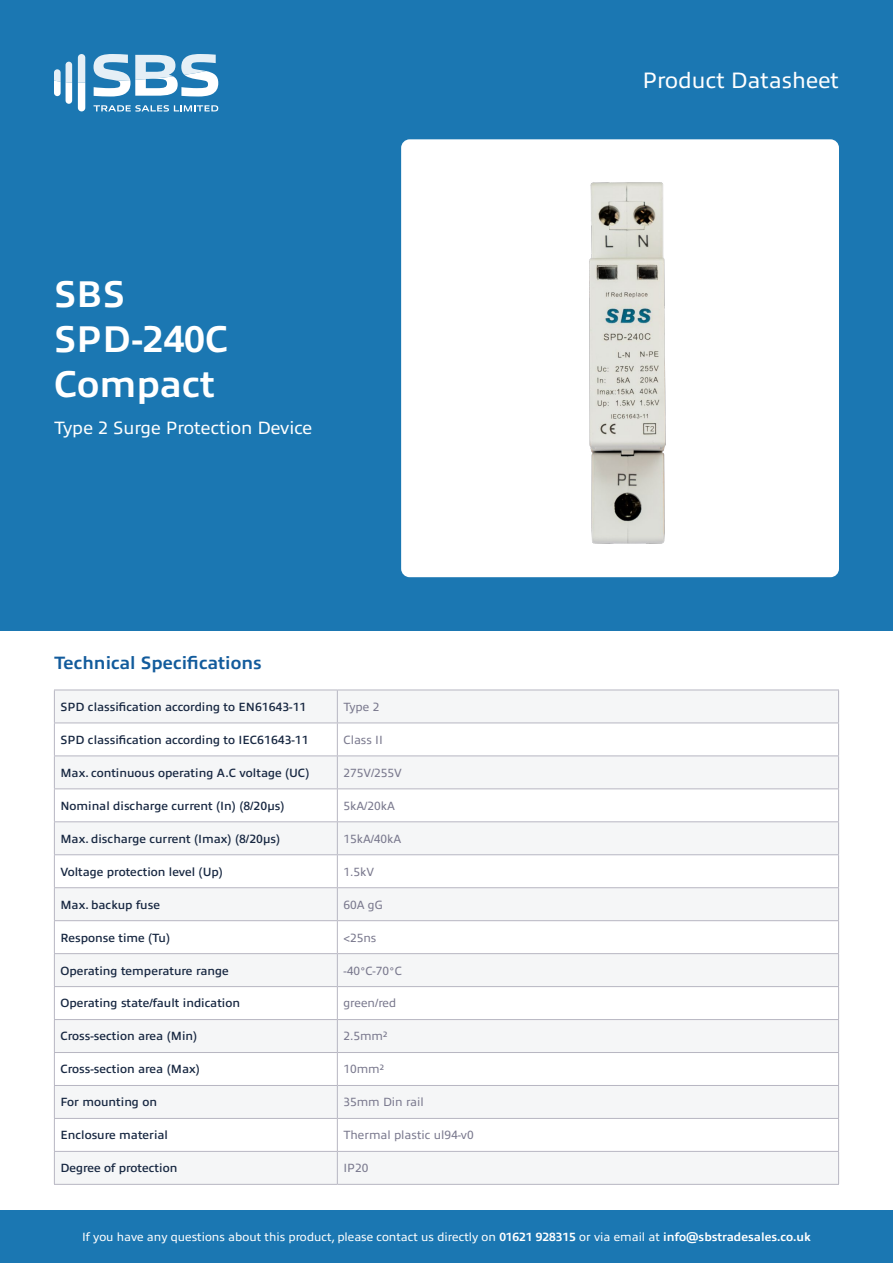
<style>
.page{position:relative;width:893px;height:1263px;background:#fff}
.page>*{position:absolute;margin:0;border:0;box-sizing:border-box;transform-origin:0 0}
.t1{font:700 37.5px/45px "Allumi Std";color:#fff}
.t2{font:22.5px "Allumi Std";color:#fff}
.t3{font:18px "Allumi Std";color:#fff}
.t4{font:700 18px "Allumi Std";color:#125b9c}
.t5{font:600 12px "Allumi Std";color:#172741}
.t6{font:12px "Allumi Std";color:#79788d}
.t7{font:12px "Allumi Std";color:#fff}
.s1{font-weight:700}
</style>
<div class="page">
<div style="left:0;top:0;width:893px;height:631px;background:#1b77b2"></div>
<svg style="left:54px;top:62px;width:18px;height:42px"></svg>
<svg style="left:78px;top:54px;width:7px;height:57px"></svg>
<svg style="left:94px;top:54px;width:124px;height:43px"></svg>
<svg style="left:94px;top:105px;width:124px;height:7px"></svg>
<div style="left:0;top:1210px;width:893px;height:53px;background:#1b77b2"></div>
<img style="left:401px;top:139px;width:438px;height:438px">
<svg style="left:55px;top:723px;width:783px;height:428px"></svg>
<hr style="left:54px;top:690px;width:283px;height:1px;background:#b7b6c2">
<hr style="left:54px;top:690px;width:1px;height:32px;background:#b7b6c2">
<hr style="left:337px;top:690px;width:502px;height:1px;background:#b7b6c2">
<hr style="left:337px;top:690px;width:1px;height:32px;background:#b7b6c2">
<hr style="left:838px;top:690px;width:1px;height:32px;background:#b7b6c2">
<hr style="left:54px;top:722px;width:283px;height:1px;background:#b7b6c2">
<hr style="left:54px;top:723px;width:1px;height:32px;background:#b7b6c2">
<hr style="left:337px;top:722px;width:502px;height:1px;background:#b7b6c2">
<hr style="left:337px;top:723px;width:1px;height:32px;background:#b7b6c2">
<hr style="left:838px;top:723px;width:1px;height:32px;background:#b7b6c2">
<hr style="left:54px;top:755px;width:283px;height:1px;background:#b7b6c2">
<hr style="left:54px;top:756px;width:1px;height:32px;background:#b7b6c2">
<hr style="left:337px;top:755px;width:502px;height:1px;background:#b7b6c2">
<hr style="left:337px;top:756px;width:1px;height:32px;background:#b7b6c2">
<hr style="left:838px;top:756px;width:1px;height:32px;background:#b7b6c2">
<hr style="left:54px;top:788px;width:283px;height:1px;background:#b7b6c2">
<hr style="left:54px;top:789px;width:1px;height:32px;background:#b7b6c2">
<hr style="left:337px;top:788px;width:502px;height:1px;background:#b7b6c2">
<hr style="left:337px;top:789px;width:1px;height:32px;background:#b7b6c2">
<hr style="left:838px;top:789px;width:1px;height:32px;background:#b7b6c2">
<hr style="left:54px;top:821px;width:283px;height:1px;background:#b7b6c2">
<hr style="left:54px;top:822px;width:1px;height:32px;background:#b7b6c2">
<hr style="left:337px;top:821px;width:502px;height:1px;background:#b7b6c2">
<hr style="left:337px;top:822px;width:1px;height:32px;background:#b7b6c2">
<hr style="left:838px;top:822px;width:1px;height:32px;background:#b7b6c2">
<hr style="left:54px;top:854px;width:283px;height:1px;background:#b7b6c2">
<hr style="left:54px;top:855px;width:1px;height:32px;background:#b7b6c2">
<hr style="left:337px;top:854px;width:502px;height:1px;background:#b7b6c2">
<hr style="left:337px;top:855px;width:1px;height:32px;background:#b7b6c2">
<hr style="left:838px;top:855px;width:1px;height:32px;background:#b7b6c2">
<hr style="left:54px;top:887px;width:283px;height:1px;background:#b7b6c2">
<hr style="left:54px;top:888px;width:1px;height:32px;background:#b7b6c2">
<hr style="left:337px;top:887px;width:502px;height:1px;background:#b7b6c2">
<hr style="left:337px;top:888px;width:1px;height:32px;background:#b7b6c2">
<hr style="left:838px;top:888px;width:1px;height:32px;background:#b7b6c2">
<hr style="left:54px;top:920px;width:283px;height:1px;background:#b7b6c2">
<hr style="left:54px;top:921px;width:1px;height:32px;background:#b7b6c2">
<hr style="left:337px;top:920px;width:502px;height:1px;background:#b7b6c2">
<hr style="left:337px;top:921px;width:1px;height:32px;background:#b7b6c2">
<hr style="left:838px;top:921px;width:1px;height:32px;background:#b7b6c2">
<hr style="left:54px;top:953px;width:283px;height:1px;background:#b7b6c2">
<hr style="left:54px;top:954px;width:1px;height:32px;background:#b7b6c2">
<hr style="left:337px;top:953px;width:502px;height:1px;background:#b7b6c2">
<hr style="left:337px;top:954px;width:1px;height:32px;background:#b7b6c2">
<hr style="left:838px;top:954px;width:1px;height:32px;background:#b7b6c2">
<hr style="left:54px;top:986px;width:283px;height:1px;background:#b7b6c2">
<hr style="left:54px;top:987px;width:1px;height:32px;background:#b7b6c2">
<hr style="left:337px;top:986px;width:502px;height:1px;background:#b7b6c2">
<hr style="left:337px;top:987px;width:1px;height:32px;background:#b7b6c2">
<hr style="left:838px;top:987px;width:1px;height:32px;background:#b7b6c2">
<hr style="left:54px;top:1019px;width:283px;height:1px;background:#b7b6c2">
<hr style="left:54px;top:1020px;width:1px;height:32px;background:#b7b6c2">
<hr style="left:337px;top:1019px;width:502px;height:1px;background:#b7b6c2">
<hr style="left:337px;top:1020px;width:1px;height:32px;background:#b7b6c2">
<hr style="left:838px;top:1020px;width:1px;height:32px;background:#b7b6c2">
<hr style="left:54px;top:1052px;width:283px;height:1px;background:#b7b6c2">
<hr style="left:54px;top:1053px;width:1px;height:32px;background:#b7b6c2">
<hr style="left:337px;top:1052px;width:502px;height:1px;background:#b7b6c2">
<hr style="left:337px;top:1053px;width:1px;height:32px;background:#b7b6c2">
<hr style="left:838px;top:1053px;width:1px;height:32px;background:#b7b6c2">
<hr style="left:54px;top:1085px;width:283px;height:1px;background:#b7b6c2">
<hr style="left:54px;top:1086px;width:1px;height:32px;background:#b7b6c2">
<hr style="left:337px;top:1085px;width:502px;height:1px;background:#b7b6c2">
<hr style="left:337px;top:1086px;width:1px;height:32px;background:#b7b6c2">
<hr style="left:838px;top:1086px;width:1px;height:32px;background:#b7b6c2">
<hr style="left:54px;top:1118px;width:283px;height:1px;background:#b7b6c2">
<hr style="left:54px;top:1119px;width:1px;height:32px;background:#b7b6c2">
<hr style="left:337px;top:1118px;width:502px;height:1px;background:#b7b6c2">
<hr style="left:337px;top:1119px;width:1px;height:32px;background:#b7b6c2">
<hr style="left:838px;top:1119px;width:1px;height:32px;background:#b7b6c2">
<hr style="left:54px;top:1151px;width:283px;height:1px;background:#b7b6c2">
<hr style="left:54px;top:1152px;width:1px;height:32px;background:#b7b6c2">
<hr style="left:337px;top:1151px;width:502px;height:1px;background:#b7b6c2">
<hr style="left:337px;top:1152px;width:1px;height:32px;background:#b7b6c2">
<hr style="left:838px;top:1152px;width:1px;height:32px;background:#b7b6c2">
<hr style="left:54px;top:1184px;width:283px;height:1px;background:#b7b6c2">
<hr style="left:337px;top:1184px;width:502px;height:1px;background:#b7b6c2">
<h1 class="t1" style="left:54px;top:272px;width:176px">SBS<br>SPD-240C<br>Compact</h1>
<h3 class="t3" style="left:54px;top:418px;width:260px">Type 2 Surge Protection Device</h3>
<h3 class="t4" style="left:54px;top:653px;width:209px">Technical Specifications</h3>
<p class="t5" style="left:60px;top:700px;width:248px">SPD classification according to EN61643-11</p>
<p class="t6" style="left:343px;top:700px;width:38px">Type 2</p>
<p class="t5" style="left:60px;top:733px;width:250px">SPD classification according to IEC61643-11</p>
<p class="t6" style="left:343px;top:733px;width:41px">Class II</p>
<p class="t5" style="left:60px;top:766px;width:251px">Max. continuous operating A.C voltage (UC)</p>
<p class="t6" style="left:343px;top:766px;width:60px">275V/255V</p>
<p class="t5" style="left:60px;top:799px;width:226px">Nominal discharge current (In) (8/20µs)</p>
<p class="t6" style="left:343px;top:799px;width:53px">5kA/20kA</p>
<p class="t5" style="left:60px;top:832px;width:221px">Max. discharge current (Imax) (8/20µs)</p>
<p class="t6" style="left:343px;top:832px;width:59px">15kA/40kA</p>
<p class="t5" style="left:60px;top:865px;width:164px">Voltage protection level (Up)</p>
<p class="t6" style="left:343px;top:865px;width:32px">1.5kV</p>
<p class="t5" style="left:60px;top:898px;width:101px">Max. backup fuse</p>
<p class="t6" style="left:343px;top:898px;width:41px">60A gG</p>
<p class="t5" style="left:60px;top:931px;width:111px">Response time (Tu)</p>
<p class="t6" style="left:343px;top:931px;width:34px">&lt;25ns</p>
<p class="t5" style="left:60px;top:964px;width:170px">Operating temperature range</p>
<p class="t6" style="left:343px;top:964px;width:60px">-40°C-70°C</p>
<p class="t5" style="left:60px;top:997px;width:181px">Operating state/fault indication</p>
<p class="t6" style="left:343px;top:997px;width:55px">green/red</p>
<p class="t5" style="left:60px;top:1030px;width:138px">Cross-section area (Min)</p>
<p class="t6" style="left:343px;top:1030px;width:45px">2.5mm²</p>
<p class="t5" style="left:60px;top:1063px;width:141px">Cross-section area (Max)</p>
<p class="t6" style="left:343px;top:1063px;width:42px">10mm²</p>
<p class="t5" style="left:60px;top:1096px;width:98px">For mounting on</p>
<p class="t6" style="left:343px;top:1096px;width:82px">35mm Din rail</p>
<p class="t5" style="left:60px;top:1129px;width:109px">Enclosure material</p>
<p class="t6" style="left:343px;top:1129px;width:132px">Thermal plastic ul94-v0</p>
<p class="t5" style="left:60px;top:1161px;width:118px">Degree of protection</p>
<p class="t6" style="left:343px;top:1161px;width:27px">IP20</p>
<h2 class="t2" style="left:643px;top:68px;width:198px">Product Datasheet</h2>
<p class="t7" style="left:82px;top:1230px;width:730px">If you have any questions about this product, please contact us directly on <span class="s1">01621 928315</span> or via email at <span class="s1">info@sbstradesales.co.uk</span></p>
</div>
